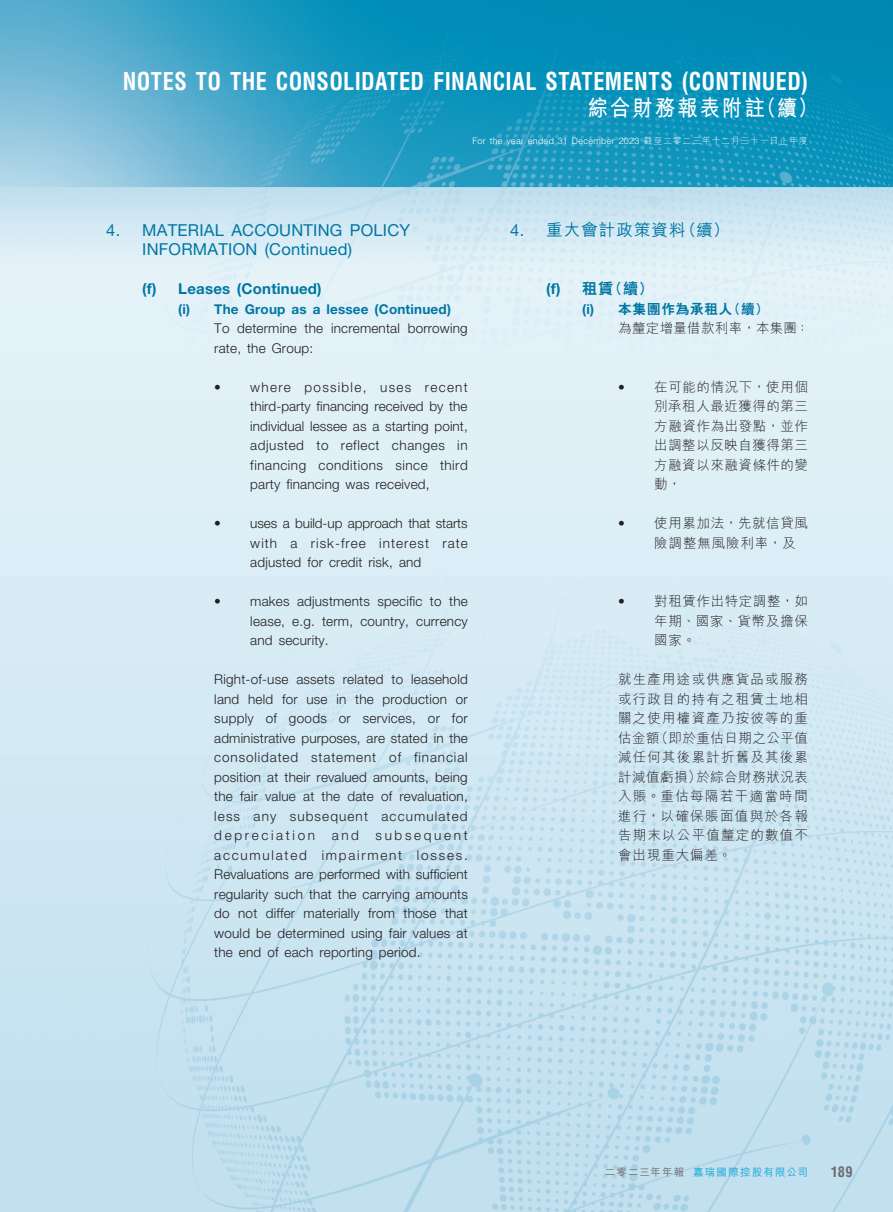
<style>
.page{position:relative;width:893px;height:1212px;background:#fff}
.page>*{position:absolute;margin:0;border:0;box-sizing:border-box;transform-origin:0 0}
.t1{font:700 condensed 24px "Helvetica LT Std";letter-spacing:.015em;color:#fff;scale:.93 1}
.t2{font:700 22.5px "M Hei HK";letter-spacing:.11em;color:#fff;scale:.9 1}
._03_H1{font:16.5px/19.5px "Helvetica Neue LT Std";letter-spacing:.015em;color:#0076a3}
._03_H1-2{font:500 16.5px "M Hei HK";letter-spacing:.065em;color:#0076a3}
._04___H2{font:700 15px "Helvetica Neue LT Std";letter-spacing:.015em;color:#0076a3}
._04___H2-2{font:800 15px "C Hei 2 HK";color:#0076a3}
.t3{font:700 condensed 14.25px "Helvetica LT Std";color:#6c6d70}
._01_Body_Text{font:300 13.5px/19.5px "Helvetica Neue LT Std";letter-spacing:.015em;color:#231f20;text-align:justify}
._14_______P6{font:300 13.5px/19.5px "M Hei HK";letter-spacing:.045em;color:#231f20;text-align:justify}
._05_____H3{font:700 13.5px "Helvetica Neue LT Std";letter-spacing:.015em;color:#0076a3}
._05_____H3-2{font:800 13.5px "C Hei 2 HK";letter-spacing:.065em;color:#0076a3}
._14_______P6-2{font:300 13.5px "M Hei HK";letter-spacing:.02em;color:#231f20}
.t4{font:500 10.5px "M Hei HK";letter-spacing:.1em;color:#13aad6}
.t5{font:300 9px "Helvetica Neue LT Std";letter-spacing:.04em;color:#fff}
.s1{font-family:"M Hei HK"}
.s2{font-family:"Helvetica Neue LT Std";font-weight:400}
.s3{font-family:"Helvetica Neue LT Std";font-weight:700}
.s4{font-family:"Helvetica Neue LT Std"}
.s5{color:#6c6d70}
</style>
<div class="page">
<img style="left:0;top:0;width:893px;height:1212px">
<h1 class="t1" style="left:123px;top:67px;width:738px">NOTES TO THE CONSOLIDATED FINANCIAL STATEMENTS (CONTINUED)</h1>
<h2 class="t2" style="left:588px;top:91px;width:257px">綜合財務報表附註（續）</h2>
<p class="t5" style="left:473px;top:135px;width:337px">For the year ended 31 December 2023 <span class="s1">截至二零二三年十二月三十一日止年度</span></p>
<p class="_03_H1" style="left:142px;top:220px;width:269px;text-indent:-36px">4. MATERIAL ACCOUNTING POLICY<br>INFORMATION (Continued)</p>
<p class="_04___H2" style="left:142px;top:280px;width:181px">(f) Leases (Continued)</p>
<p class="_05_____H3" style="left:178px;top:301px;width:274px">(i) The Group as a lessee (Continued)</p>
<p class="_01_Body_Text" style="left:214px;top:319px;width:255px">To determine the incremental borrowing rate, the Group:</p>
<p class="_01_Body_Text" style="left:250px;top:377px;width:219px;text-indent:-36px">• where possible, uses recent third-party financing received by the individual lessee as a starting point, adjusted to reflect changes in financing conditions since third party financing was received,</p>
<p class="_01_Body_Text" style="left:250px;top:514px;width:219px;text-indent:-36px">• uses a build-up approach that starts with a risk-free interest rate adjusted for credit risk, and</p>
<p class="_01_Body_Text" style="left:250px;top:592px;width:219px;text-indent:-36px">• makes adjustments specific to the lease, e.g. term, country, currency and security.</p>
<p class="_01_Body_Text" style="left:214px;top:670px;width:255px">Right-of-use assets related to leasehold land held for use in the production or supply of goods or services, or for administrative purposes, are stated in the consolidated statement of financial position at their revalued amounts, being the fair value at the date of revaluation, less any subsequent accumulated depreciation and subsequent accumulated impairment losses.<br>Revaluations are performed with sufficient regularity such that the carrying amounts do not differ materially from those that would be determined using fair values at the end of each reporting period.</p>
<p class="_03_H1-2" style="left:510px;top:218px;width:221px"><span class="s2">4.</span> 重大會計政策資料（續）</p>
<p class="_04___H2-2" style="left:546px;top:279px;width:108px"><span class="s3">(f)</span> 租賃（續）</p>
<p class="_05_____H3-2" style="left:582px;top:300px;width:188px"><span class="s3">(i)</span> 本集團作為承租人（續）</p>
<p class="_14_______P6-2" style="left:618px;top:319px;width:193px">為釐定增量借款利率，本集團：</p>
<p class="_14_______P6" style="left:654px;top:377px;width:155px;text-indent:-36px"><span class="s4">•</span> 在可能的情況下，使用個別承租人最近獲得的第三方融資作為出發點，並作出調整以反映自獲得第三方融資以來融資條件的變動，</p>
<p class="_14_______P6" style="left:654px;top:513px;width:155px;text-indent:-36px"><span class="s4">•</span> 使用累加法，先就信貸風險調整無風險利率，及</p>
<p class="_14_______P6" style="left:654px;top:591px;width:155px;text-indent:-36px"><span class="s4">•</span> 對租賃作出特定調整，如年期、國家、貨幣及擔保國家。</p>
<p class="_14_______P6" style="left:618px;top:669px;width:191px">就生產用途或供應貨品或服務或行政目的持有之租賃土地相關之使用權資產乃按彼等的重估金額（即於重估日期之公平值減任何其後累計折舊及其後累計減值虧損）於綜合財務狀況表入賬。重估每隔若干適當時間進行，以確保賬面值與於各報告期末以公平值釐定的數值不會出現重大偏差。</p>
<p class="t4" style="left:605px;top:1164px;width:205px"><span class="s5">二零二三年年報</span> 嘉瑞國際控股有限公司</p>
<p class="t3" style="left:831px;top:1162px;width:23px">189</p>
</div>
